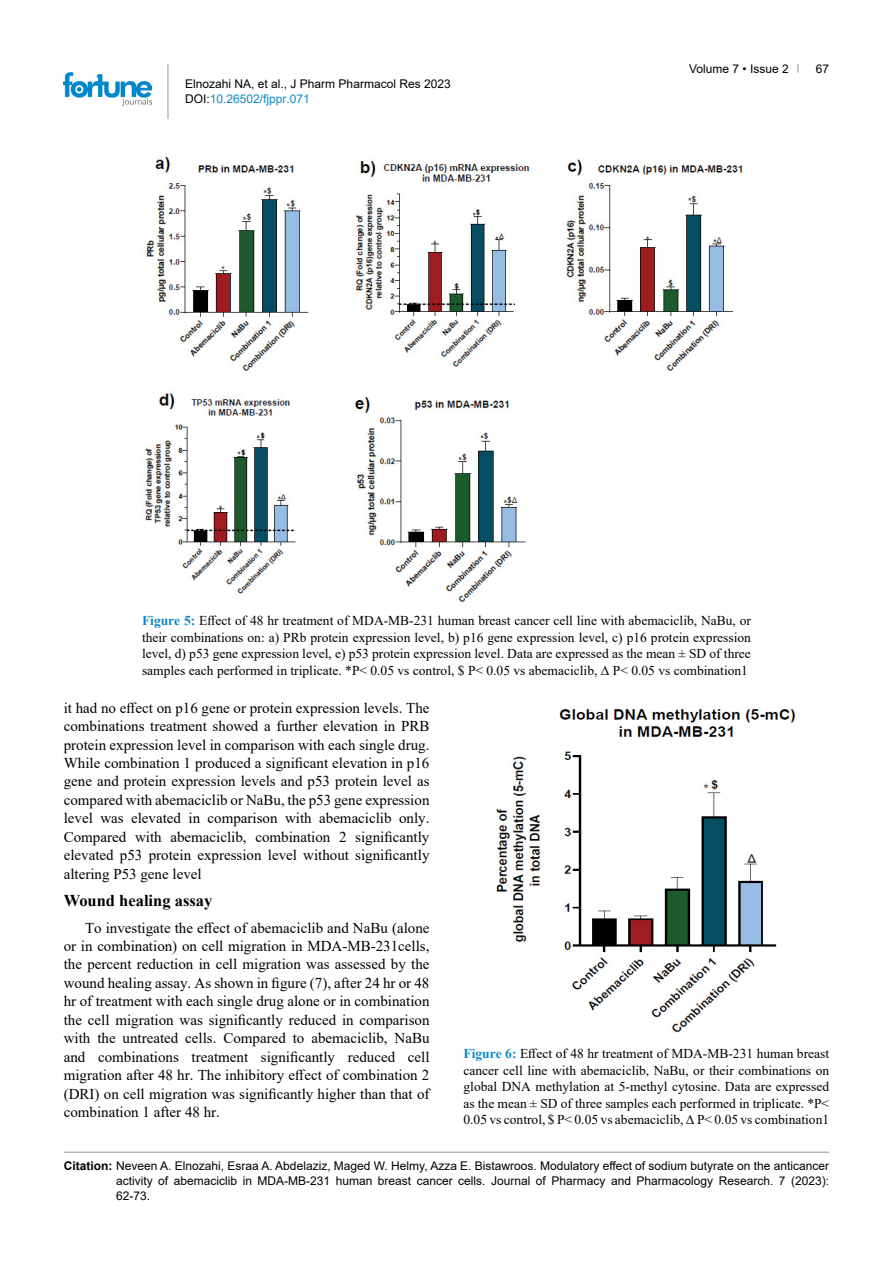
<style>
.page{position:relative;width:893px;height:1263px;background:#fff}
.page>*{position:absolute;margin:0;border:0;box-sizing:border-box;transform-origin:0 0}
.t1{font:700 16.5px "Times New Roman";color:#000}
.t2{font:15px/18.5px "Times New Roman";color:#000;text-align:justify}
.t3{font:13.5px/16.5px "Times New Roman";color:#000;text-align:justify}
.t4{font:12px/15px "Arial";color:#000}
.s1{color:#0a88ca}
.s2{font-weight:700;color:#0a88ca}
.s3{font-weight:700}
</style>
<div class="page">
<hr style="left:168px;top:64px;width:1px;height:55px;background:#939598">
<img style="left:64px;top:72px;width:88px;height:33px">
<hr style="left:64px;top:1152px;width:765px;height:1px;background:#939598">
<img style="left:142px;top:156px;width:601px;height:447px">
<img style="left:496px;top:707px;width:300px;height:326px">
<p class="t4" style="left:185px;top:76px;width:267px">Elnozahi NA, et al., J Pharm Pharmacol Res 2023<br>DOI:<span class="s1">10.26502/fjppr.071</span></p>
<p class="t4" style="left:689px;top:61px;width:101px">Volume 7 • Issue 2</p>
<p class="t4" style="left:816px;top:61px;width:15px">67</p>
<p class="t3" style="left:142px;top:612px;width:610px"><span class="s2">Figure 5:</span> Effect of 48 hr treatment of MDA-MB-231 human breast cancer cell line with abemaciclib, NaBu, or their combinations on: a) PRb protein expression level, b) p16 gene expression level, c) p16 protein expression level, d) p53 gene expression level, e) p53 protein expression level. Data are expressed as the mean ± SD of three samples each performed in triplicate. *P&lt; 0.05 vs control, $ P&lt; 0.05 vs abemaciclib, Δ P&lt; 0.05 vs combination1</p>
<p class="t2" style="left:64px;top:698px;width:367px">it had no effect on p16 gene or protein expression levels. The combinations treatment showed a further elevation in PRB protein expression level in comparison with each single drug.<br>While combination 1 produced a significant elevation in p16 gene and protein expression levels and p53 protein level as compared with abemaciclib or NaBu, the p53 gene expression level was elevated in comparison with abemaciclib only.<br>Compared with abemaciclib, combination 2 significantly elevated p53 protein expression level without significantly altering P53 gene level</p>
<p class="t1" style="left:64px;top:888px;width:150px">Wound healing assay</p>
<p class="t2" style="left:64px;top:918px;width:367px;text-indent:21px">To investigate the effect of abemaciclib and NaBu (alone or in combination) on cell migration in MDA-MB-231cells, the percent reduction in cell migration was assessed by the wound healing assay. As shown in figure (7), after 24 hr or 48 hr of treatment with each single drug alone or in combination the cell migration was significantly reduced in comparison with the untreated cells. Compared to abemaciclib, NaBu and combinations treatment significantly reduced cell migration after 48 hr. The inhibitory effect of combination 2 (DRI) on cell migration was significantly higher than that of combination 1 after 48 hr.</p>
<p class="t3" style="left:463px;top:1045px;width:367px"><span class="s2">Figure 6:</span> Effect of 48 hr treatment of MDA-MB-231 human breast cancer cell line with abemaciclib, NaBu, or their combinations on global DNA methylation at 5-methyl cytosine. Data are expressed as the mean ± SD of three samples each performed in triplicate. *P&lt; 0.05 vs control, $ P&lt; 0.05 vs abemaciclib, Δ P&lt; 0.05 vs combination1</p>
<p class="t4" style="left:116px;top:1158px;width:715px;text-align:justify;text-indent:-52px"><span class="s3">Citation:</span> Neveen A. Elnozahi, Esraa A. Abdelaziz, Maged W. Helmy, Azza E. Bistawroos. Modulatory effect of sodium butyrate on the anticancer activity of abemaciclib in MDA-MB-231 human breast cancer cells. Journal of Pharmacy and Pharmacology Research. 7 (2023):<br>62-73.</p>
</div>
